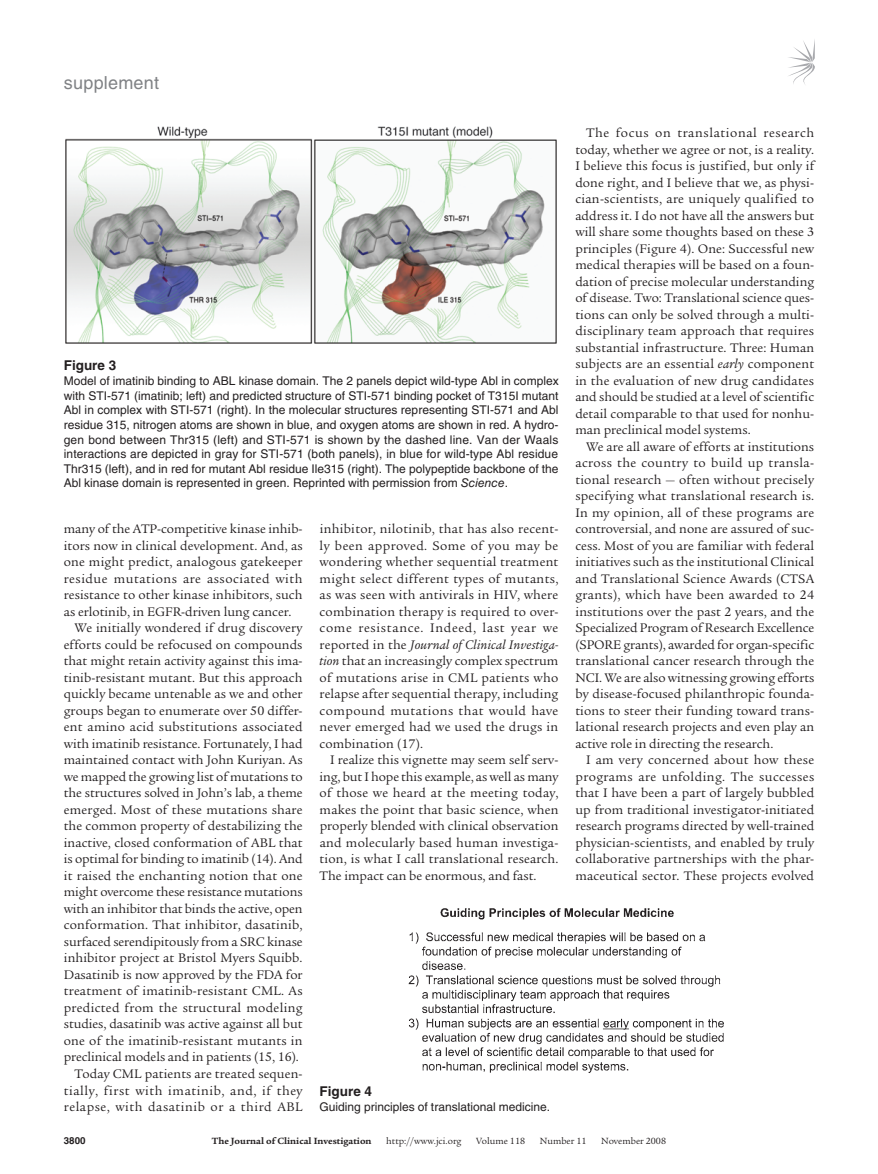
<style>
.page{position:relative;width:878px;height:1174px;background:#fff}
.page>*{position:absolute;margin:0;border:0;box-sizing:border-box;transform-origin:0 0}
.t1{font:18px "Helvetica LT Std";letter-spacing:.01em;color:#808285}
.t2{font:13.5px/16.5px "Legacy Serif Std";letter-spacing:.005em;color:#231f20;text-align:justify}
.t3{font:13.5px "Legacy Serif Std";letter-spacing:.04em;color:#231f20}
.t4{font:700 13.5px "Helvetica LT Std";color:#231f20}
.t5{font:12px/14.5px "Helvetica LT Std";color:#231f20;text-align:justify}
.t6{font:9.75px "Legacy Serif Std";color:#231f20}
.t7{font:700 9.75px "Legacy Serif Std";color:#231f20}
.t8{font:700 9.75px "Helvetica LT Std";color:#231f20}
.s1{font-style:italic}
</style>
<div class="page">
<svg style="left:788px;top:41px;width:26px;height:43px"></svg>
<img style="left:408px;top:908px;width:316px;height:165px">
<img style="left:65px;top:126px;width:492px;height:218px">
<h1 class="t1" style="left:64px;top:72px;width:96px">supplement</h1>
<p class="t4" style="left:64px;top:357px;width:54px">Figure 3</p>
<p class="t5" style="left:64px;top:373px;width:496px">Model of imatinib binding to ABL kinase domain. The 2 panels depict wild-type Abl in complex with STI-571 (imatinib; left) and predicted structure of STI-571 binding pocket of T315I mutant Abl in complex with STI-571 (right). In the molecular structures representing STI-571 and Abl residue 315, nitrogen atoms are shown in blue, and oxygen atoms are shown in red. A hydro&shy;gen bond between Thr315 (left) and STI-571 is shown by the dashed line. Van der Waals interactions are depicted in gray for STI-571 (both panels), in blue for wild-type Abl residue Thr315 (left), and in red for mutant Abl residue Ile315 (right). The polypeptide backbone of the Abl kinase domain is represented in green. Reprinted with permission from <span class="s1">Science</span>.</p>
<p class="t2" style="left:64px;top:521px;width:240px">many of the ATP-competitive kinase inhib-</p>
<p class="t2" style="left:64px;top:537px;width:240px">itors now in clinical development. And, as</p>
<p class="t2" style="left:64px;top:554px;width:240px">one might predict, analogous gatekeeper</p>
<p class="t3" style="left:64px;top:571px;width:240px">residue mutations are associated with</p>
<p class="t2" style="left:64px;top:587px;width:240px">resistance to other kinase inhibitors, such</p>
<p class="t2" style="left:64px;top:603px;width:229px">as erlotinib, in EGFR-driven lung cancer.</p>
<p class="t2" style="left:74px;top:620px;width:230px">We initially wondered if drug discovery</p>
<p class="t2" style="left:64px;top:636px;width:240px">efforts could be refocused on compounds</p>
<p class="t2" style="left:64px;top:653px;width:240px">that might retain activity against this ima-</p>
<p class="t2" style="left:64px;top:669px;width:240px">tinib-resistant mutant. But this approach</p>
<p class="t2" style="left:64px;top:686px;width:240px">quickly became untenable as we and other</p>
<p class="t2" style="left:64px;top:702px;width:240px">groups began to enumerate over 50 differ-</p>
<p class="t2" style="left:64px;top:719px;width:240px">ent amino acid substitutions associated</p>
<p class="t2" style="left:64px;top:735px;width:240px">with imatinib resistance. Fortunately, I had</p>
<p class="t2" style="left:64px;top:752px;width:240px">maintained contact with John Kuriyan. As</p>
<p class="t2" style="left:64px;top:768px;width:240px">we mapped the growing list of mutations to</p>
<p class="t2" style="left:64px;top:785px;width:240px">the structures solved in John’s lab, a theme</p>
<p class="t2" style="left:64px;top:801px;width:240px">emerged. Most of these mutations share</p>
<p class="t2" style="left:64px;top:818px;width:240px">the common property of destabilizing the</p>
<p class="t2" style="left:64px;top:834px;width:240px">inactive, closed conformation of ABL that</p>
<p class="t2" style="left:64px;top:851px;width:240px">is optimal for binding to imatinib (14). And</p>
<p class="t2" style="left:64px;top:867px;width:240px">it raised the enchanting notion that one</p>
<p class="t2" style="left:64px;top:884px;width:240px">might overcome these resistance mutations</p>
<p class="t2" style="left:64px;top:900px;width:240px">with an inhibitor that binds the active, open</p>
<p class="t2" style="left:64px;top:917px;width:240px">conformation. That inhibitor, dasatinib,</p>
<p class="t2" style="left:64px;top:933px;width:240px">surfaced serendipitously from a SRC kinase</p>
<p class="t2" style="left:64px;top:950px;width:240px">inhibitor project at Bristol Myers Squibb.</p>
<p class="t2" style="left:64px;top:966px;width:240px">Dasatinib is now approved by the FDA for</p>
<p class="t2" style="left:64px;top:983px;width:240px">treatment of imatinib-resistant CML. As</p>
<p class="t2" style="left:64px;top:999px;width:240px">predicted from the structural modeling</p>
<p class="t2" style="left:64px;top:1016px;width:240px">studies, dasatinib was active against all but</p>
<p class="t2" style="left:64px;top:1032px;width:240px">one of the imatinib-resistant mutants in</p>
<p class="t2" style="left:64px;top:1049px;width:236px">preclinical models and in patients (15, 16).</p>
<p class="t2" style="left:74px;top:1065px;width:230px">Today CML patients are treated sequen-</p>
<p class="t3" style="left:64px;top:1082px;width:240px">tially, first with imatinib, and, if they</p>
<p class="t3" style="left:64px;top:1099px;width:240px">relapse, with dasatinib or a third ABL</p>
<p class="t2" style="left:319px;top:521px;width:240px">inhibitor, nilotinib, that has also recent&shy;ly been approved. Some of you may be wondering whether sequential treatment might select different types of mutants, as was seen with antivirals in HIV, where combination therapy is required to over&shy;come resistance. Indeed, last year we reported in the <span class="s1">Journal of Clinical Investiga&shy;tion</span> that an increasingly complex spectrum of mutations arise in CML patients who relapse after sequential therapy, including compound mutations that would have never emerged had we used the drugs in combination (17).</p>
<p class="t2" style="left:319px;top:752px;width:240px;text-indent:11px">I realize this vignette may seem self serv&shy;ing, but I hope this example, as well as many of those we heard at the meeting today, makes the point that basic science, when properly blended with clinical observation and molecularly based human investiga&shy;tion, is what I call translational research.<br>The impact can be enormous, and fast.</p>
<p class="t4" style="left:319px;top:1083px;width:54px">Figure 4</p>
<p class="t5" style="left:319px;top:1099px;width:232px">Guiding principles of translational medicine.</p>
<p class="t2" style="left:575px;top:125px;width:240px;text-indent:11px">The focus on translational research today, whether we agree or not, is a reality.<br>I believe this focus is justified, but only if done right, and I believe that we, as physi&shy;cian-scientists, are uniquely qualified to address it. I do not have all the answers but will share some thoughts based on these 3 principles (Figure 4). One: Successful new medical therapies will be based on a foun&shy;dation of precise molecular understanding of disease. Two: Translational science ques&shy;tions can only be solved through a multi&shy;disciplinary team approach that requires substantial infrastructure. Three: Human subjects are an essential <span class="s1">early</span> component in the evaluation of new drug candidates and should be studied at a level of scientific detail comparable to that used for nonhu&shy;man preclinical model systems.</p>
<p class="t2" style="left:575px;top:438px;width:240px;text-indent:11px">We are all aware of efforts at institutions across the country to build up transla&shy;tional research — often without precisely specifying what translational research is.<br>In my opinion, all of these programs are controversial, and none are assured of suc&shy;cess. Most of you are familiar with federal initiatives such as the institutional Clinical and Translational Science Awards (CTSA grants), which have been awarded to 24 institutions over the past 2 years, and the Specialized Program of Research Excellence (SPORE grants), awarded for organ-specific translational cancer research through the NCI. We are also witnessing growing efforts by disease-focused philanthropic founda&shy;tions to steer their funding toward trans&shy;lational research projects and even play an active role in directing the research.</p>
<p class="t2" style="left:575px;top:752px;width:240px;text-indent:11px">I am very concerned about how these programs are unfolding. The successes that I have been a part of largely bubbled up from traditional investigator-initiated research programs directed by well-trained physician-scientists, and enabled by truly collaborative partnerships with the phar&shy;maceutical sector. These projects evolved</p>
<p class="t8" style="left:64px;top:1134px;width:23px">3800</p>
<p class="t7" style="left:212px;top:1135px;width:161px">The Journal of Clinical Investigation</p>
<p class="t6" style="left:386px;top:1135px;width:77px">http://www.jci.org</p>
<p class="t6" style="left:476px;top:1135px;width:50px">Volume 118</p>
<p class="t6" style="left:540px;top:1135px;width:48px">Number 11</p>
<p class="t6" style="left:601px;top:1135px;width:66px">November 2008</p>
</div>
